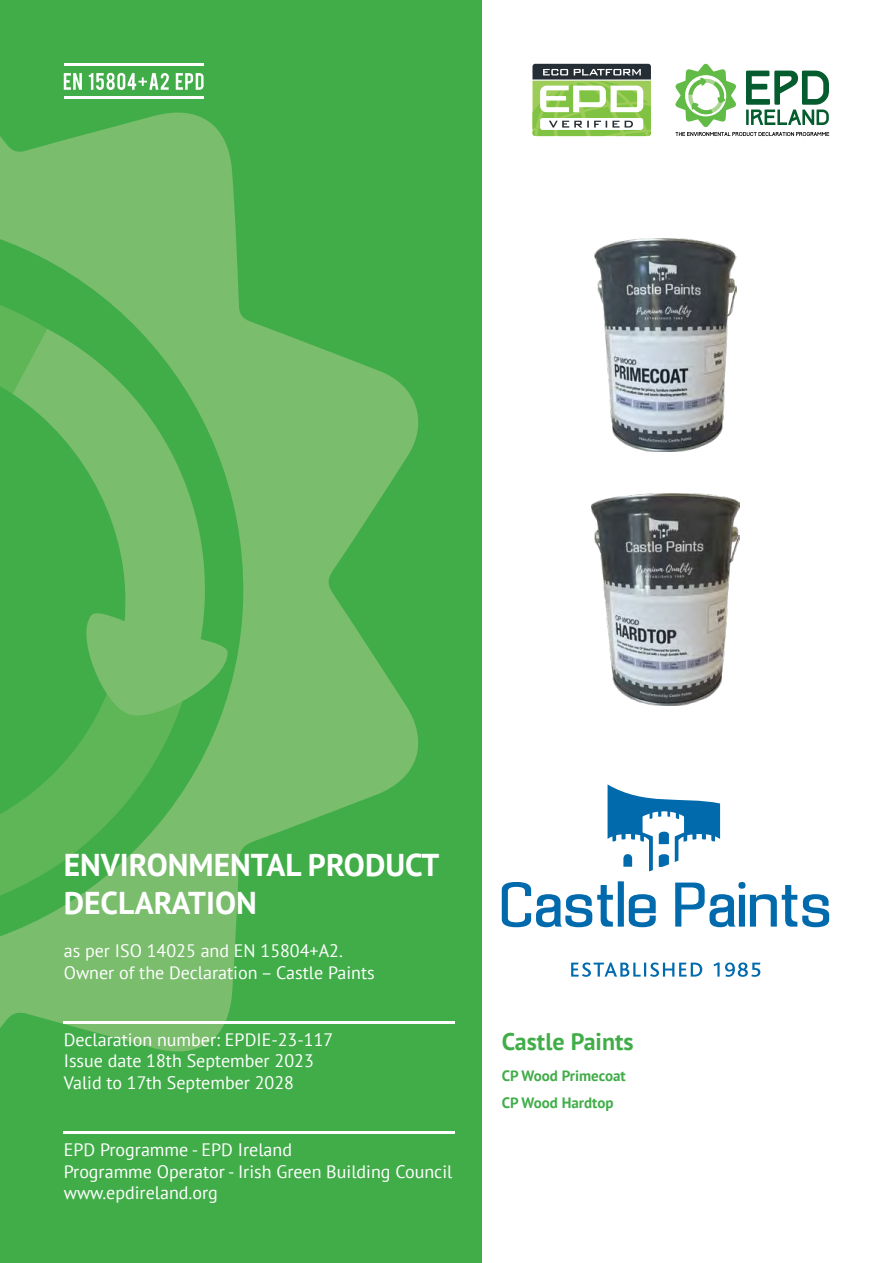
<style>
.page{position:relative;width:893px;height:1263px;background:#fff}
.page>*{position:absolute;margin:0;border:0;box-sizing:border-box;transform-origin:0 0}
.t1{font:700 31.5px/37.8px "PT Sans";color:#fff}
.t2{font:700 24px "PT Sans";color:#41ad49}
.t3{font:18px/21.6px "PT Sans";color:#fff}
.t4{font:700 15px/26.5px "PT Sans";color:#41ad49}
</style>
<div class="page">
<div style="left:0;top:0;width:481px;height:1263px;background:#41ad49"></div>
<svg style="left:0;top:63px;width:430px;height:1071px"></svg>
<svg style="left:13px;top:329px;width:216px;height:394px"></svg>
<svg style="left:0;top:706px;width:1px;height:245px"></svg>
<svg style="left:64px;top:73px;width:140px;height:17px"></svg>
<hr style="left:64px;top:64px;width:140px;height:2px;background:#fff">
<hr style="left:64px;top:97px;width:140px;height:2px;background:#fff">
<svg style="left:675px;top:63px;width:154px;height:73px"></svg>
<svg style="left:532px;top:64px;width:119px;height:72px"></svg>
<img style="left:594px;top:239px;width:143px;height:212px">
<img style="left:591px;top:493px;width:149px;height:213px">
<svg style="left:502px;top:784px;width:327px;height:193px"></svg>
<hr style="left:64px;top:1131px;width:391px;height:2px;background:#fff">
<hr style="left:64px;top:1021px;width:391px;height:2px;background:#fff">
<h1 class="t1" style="left:64px;top:846px;width:377px">ENVIRONMENTAL PRODUCT<br>DECLARATION</h1>
<p class="t3" style="left:64px;top:940px;width:312px">as per ISO 14025 and EN 15804+A2.<br>Owner of the Declaration – Castle Paints</p>
<p class="t3" style="left:64px;top:1028px;width:271px">Declaration number: EPDIE-23-117<br>Issue date 18th September 2023<br>Valid to 17th September 2028</p>
<p class="t3" style="left:64px;top:1138px;width:390px">EPD Programme - EPD Ireland<br>Programme Operator - Irish Green Building Council www.epdireland.org</p>
<h2 class="t2" style="left:502px;top:1026px;width:133px">Castle Paints</h2>
<p class="t4" style="left:502px;top:1062px;width:125px">CP Wood Primecoat<br>CP Wood Hardtop</p>
</div>
